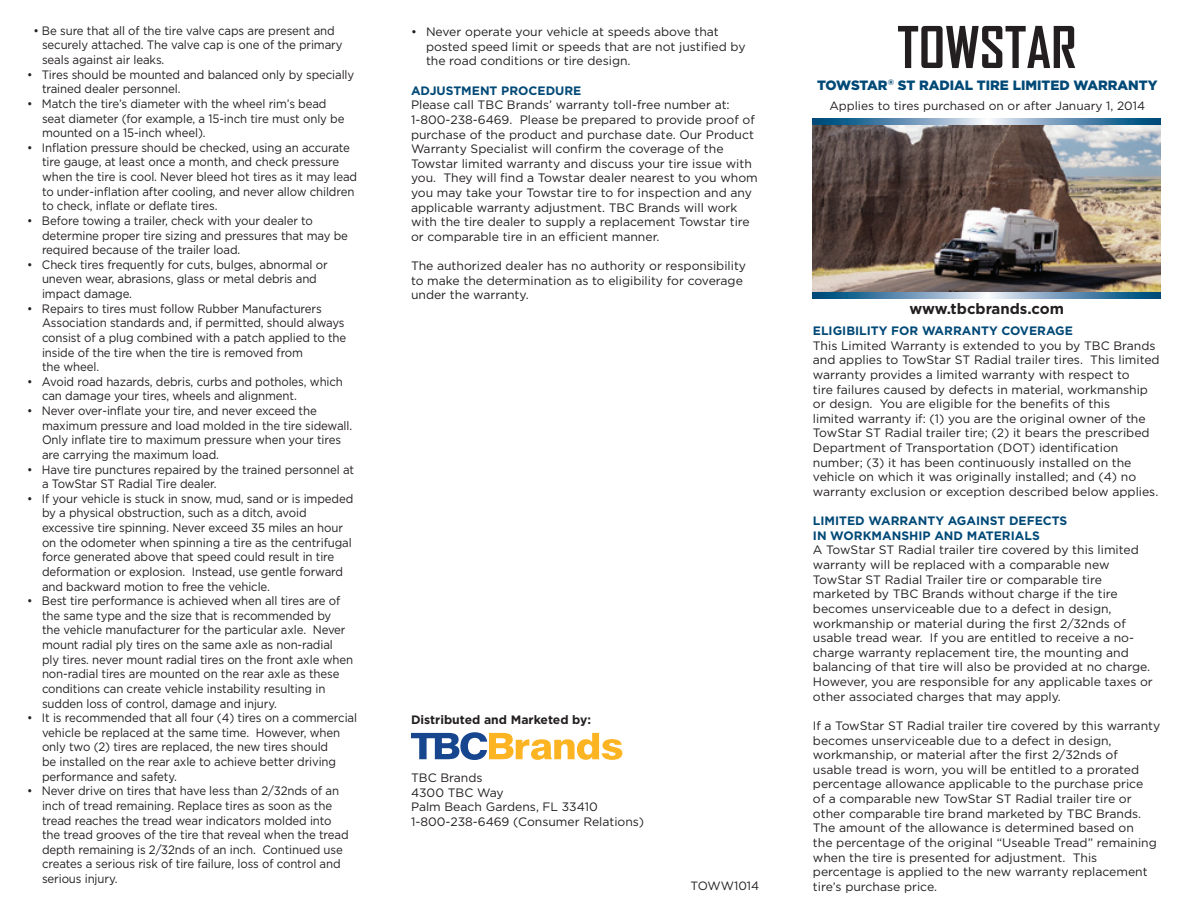
<style>
.page{position:relative;width:1188px;height:918px;background:#fff}
.page>*{position:absolute;margin:0;border:0;box-sizing:border-box;transform-origin:0 0}
.t1{font:700 55.05px "Agency FB";color:#231f20}
.t2{font:700 15px "Gotham";color:#231f20}
.t3{font:900 13.5px "Gotham";color:#004977}
.t4{font:12.15px/14.7px "Gotham";letter-spacing:-.01em;color:#231f20;scale:.94 1}
.t5{font:12.15px/14.7px "Gotham";letter-spacing:-.01em;color:#231f20}
.t6{font:700 12.15px/14.5px "Gotham";color:#004977}
.t7{font:700 12.15px "Gotham";color:#231f20}
.t8{font:12px "Gotham";color:#231f20}
</style>
<div class="page">
<img style="left:813px;top:124px;width:347px;height:169px">
<svg style="left:813px;top:118px;width:347px;height:6px"></svg>
<svg style="left:813px;top:293px;width:347px;height:6px"></svg>
<svg style="left:411px;top:732px;width:211px;height:28px"></svg>
<p class="t4" style="left:42px;top:23px;width:321px;text-indent:-8px">• Be sure that all of the tire valve caps are present and securely attached. The valve cap is one of the primary seals against air leaks.</p>
<p class="t4" style="left:42px;top:67px;width:334px;text-indent:-15px">• Tires should be mounted and balanced only by specially trained dealer personnel.</p>
<p class="t4" style="left:42px;top:96px;width:323px;text-indent:-15px">• Match the tire’s diameter with the wheel rim’s bead seat diameter (for example, a 15-inch tire must only be mounted on a 15-inch wheel).</p>
<p class="t4" style="left:42px;top:140px;width:337px;text-indent:-15px">• Inflation pressure should be checked, using an accurate tire gauge, at least once a month, and check pressure when the tire is cool. Never bleed hot tires as it may lead to under-inflation after cooling, and never allow children to check, inflate or deflate tires.</p>
<p class="t4" style="left:42px;top:213px;width:327px;text-indent:-15px">• Before towing a trailer, check with your dealer to determine proper tire sizing and pressures that may be required because of the trailer load.</p>
<p class="t4" style="left:42px;top:257px;width:305px;text-indent:-15px">• Check tires frequently for cuts, bulges, abnormal or uneven wear, abrasions, glass or metal debris and impact damage.</p>
<p class="t4" style="left:42px;top:301px;width:325px;text-indent:-15px">• Repairs to tires must follow Rubber Manufacturers Association standards and, if permitted, should always consist of a plug combined with a patch applied to the inside of the tire when the tire is removed from<br>the wheel.</p>
<p class="t4" style="left:42px;top:374px;width:322px;text-indent:-15px">• Avoid road hazards, debris, curbs and potholes, which can damage your tires, wheels and alignment.</p>
<p class="t4" style="left:42px;top:403px;width:332px;text-indent:-15px">• Never over-inflate your tire, and never exceed the maximum pressure and load molded in the tire sidewall.<br>Only inflate tire to maximum pressure when your tires are carrying the maximum load.</p>
<p class="t4" style="left:42px;top:462px;width:334px;text-indent:-15px">• Have tire punctures repaired by the trained personnel at a TowStar ST Radial Tire dealer.</p>
<p class="t4" style="left:42px;top:491px;width:333px;text-indent:-15px">• If your vehicle is stuck in snow, mud, sand or is impeded by a physical obstruction, such as a ditch, avoid excessive tire spinning. Never exceed 35 miles an hour on the odometer when spinning a tire as the centrifugal force generated above that speed could result in tire deformation or explosion. Instead, use gentle forward and backward motion to free the vehicle.</p>
<p class="t4" style="left:42px;top:593px;width:332px;text-indent:-15px">• Best tire performance is achieved when all tires are of the same type and the size that is recommended by<br>the vehicle manufacturer for the particular axle. Never mount radial ply tires on the same axle as non-radial ply tires. never mount radial tires on the front axle when non-radial tires are mounted on the rear axle as these conditions can create vehicle instability resulting in sudden loss of control, damage and injury.</p>
<p class="t4" style="left:42px;top:710px;width:337px;text-indent:-15px">• It is recommended that all four (4) tires on a commercial vehicle be replaced at the same time. However, when only two (2) tires are replaced, the new tires should<br>be installed on the rear axle to achieve better driving performance and safety.</p>
<p class="t4" style="left:42px;top:783px;width:328px;text-indent:-15px">• Never drive on tires that have less than 2/32nds of an inch of tread remaining. Replace tires as soon as the tread reaches the tread wear indicators molded into the tread grooves of the tire that reveal when the tread depth remaining is 2/32nds of an inch. Continued use creates a serious risk of tire failure, loss of control and serious injury.</p>
<p class="t5" style="left:426px;top:24px;width:321px;text-indent:-15px">• Never operate your vehicle at speeds above that posted speed limit or speeds that are not justified by the road conditions or tire design.</p>
<p class="t6" style="left:411px;top:83px;width:172px">ADJUSTMENT PROCEDURE</p>
<p class="t5" style="left:411px;top:97px;width:348px">Please call TBC Brands’ warranty toll-free number at:<br>1-800-238-6469. Please be prepared to provide proof of purchase of the product and purchase date. Our Product Warranty Specialist will confirm the coverage of the Towstar limited warranty and discuss your tire issue with you. They will find a Towstar dealer nearest to you whom you may take your Towstar tire to for inspection and any applicable warranty adjustment. TBC Brands will work with the tire dealer to supply a replacement Towstar tire or comparable tire in an efficient manner.</p>
<p class="t5" style="left:411px;top:258px;width:337px">The authorized dealer has no authority or responsibility to make the determination as to eligibility for coverage under the warranty.</p>
<p class="t7" style="left:411px;top:712px;width:182px">Distributed and Marketed by:</p>
<p class="t5" style="left:411px;top:770px;width:73px">TBC Brands</p>
<p class="t5" style="left:411px;top:785px;width:94px">4300 TBC Way</p>
<p class="t5" style="left:411px;top:799px;width:188px">Palm Beach Gardens, FL 33410</p>
<p class="t5" style="left:411px;top:814px;width:235px">1-800-238-6469 (Consumer Relations)</p>
<p class="t8" style="left:691px;top:879px;width:70px">TOWW1014</p>
<p class="t1" style="left:897px;top:13px;width:181px">TOWSTAR</p>
<p class="t3" style="left:817px;top:77px;width:342px">TOWSTAR<sup>®</sup> ST RADIAL TIRE LIMITED WARRANTY</p>
<p class="t8" style="left:829px;top:99px;width:317px">Applies to tires purchased on or after January 1, 2014</p>
<p class="t2" style="left:909px;top:300px;width:156px">www.tbcbrands.com</p>
<p class="t6" style="left:813px;top:323px;width:261px">ELIGIBILITY FOR WARRANTY COVERAGE</p>
<p class="t5" style="left:813px;top:338px;width:348px">This Limited Warranty is extended to you by TBC Brands and applies to TowStar ST Radial trailer tires. This limited warranty provides a limited warranty with respect to<br>tire failures caused by defects in material, workmanship or design. You are eligible for the benefits of this<br>limited warranty if: (1) you are the original owner of the TowStar ST Radial trailer tire; (2) it bears the prescribed Department of Transportation (DOT) identification number; (3) it has been continuously installed on the vehicle on which it was originally installed; and (4) no warranty exclusion or exception described below applies.</p>
<p class="t6" style="left:813px;top:513px;width:256px">LIMITED WARRANTY AGAINST DEFECTS<br>IN WORKMANSHIP AND MATERIALS</p>
<p class="t5" style="left:813px;top:543px;width:341px">A TowStar ST Radial trailer tire covered by this limited warranty will be replaced with a comparable new TowStar ST Radial Trailer tire or comparable tire marketed by TBC Brands without charge if the tire becomes unserviceable due to a defect in design, workmanship or material during the first 2/32nds of usable tread wear. If you are entitled to receive a no&shy;charge warranty replacement tire, the mounting and balancing of that tire will also be provided at no charge.<br>However, you are responsible for any applicable taxes or other associated charges that may apply.</p>
<p class="t5" style="left:813px;top:718px;width:349px">If a TowStar ST Radial trailer tire covered by this warranty becomes unserviceable due to a defect in design, workmanship, or material after the first 2/32nds of<br>usable tread is worn, you will be entitled to a prorated percentage allowance applicable to the purchase price<br>of a comparable new TowStar ST Radial trailer tire or other comparable tire brand marketed by TBC Brands.<br>The amount of the allowance is determined based on<br>the percentage of the original “Useable Tread” remaining when the tire is presented for adjustment. This percentage is applied to the new warranty replacement tire’s purchase price.</p>
</div>
